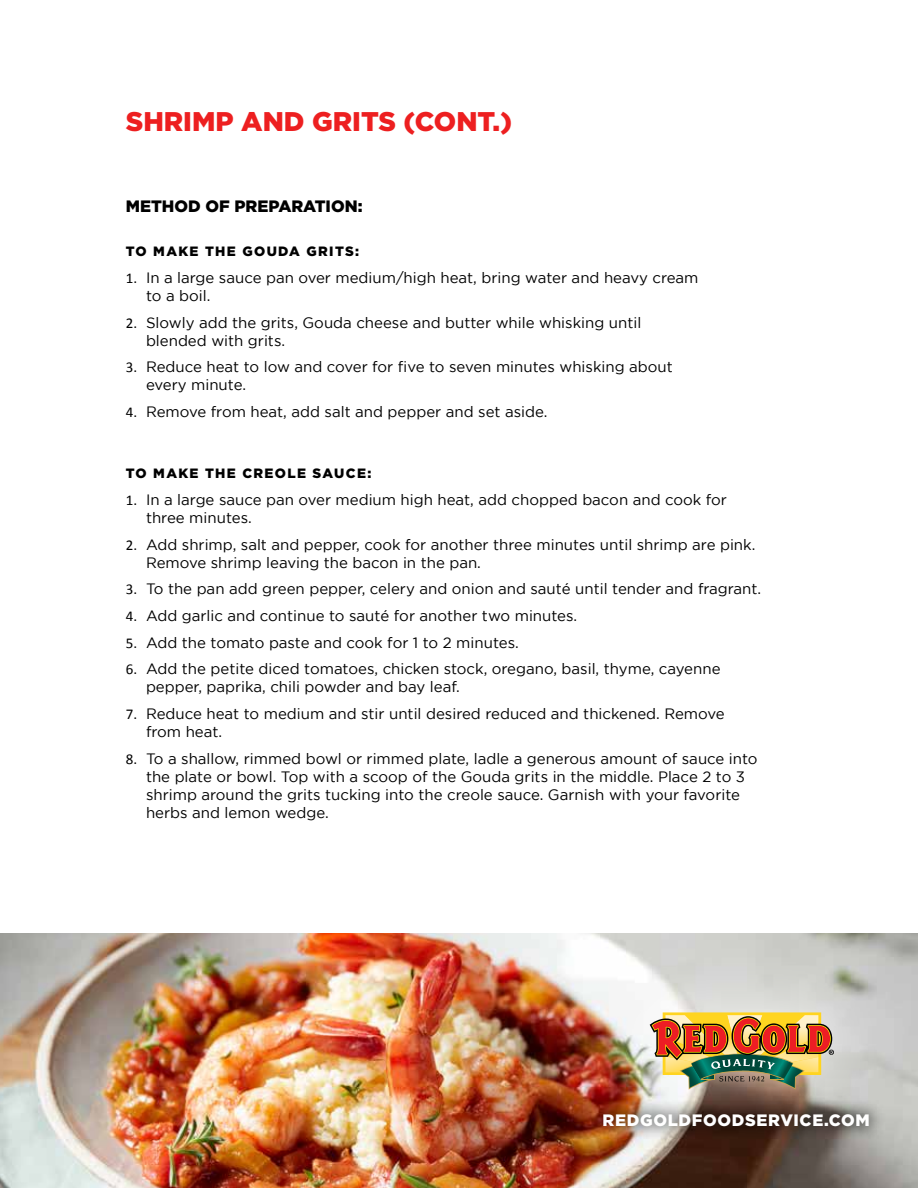
<style>
.page{position:relative;width:918px;height:1188px;background:#fff}
.page>*{position:absolute;margin:0;border:0;box-sizing:border-box;transform-origin:0 0}
.t1{font:900 27px "Gotham";color:#ed1f20}
.t2{font:900 16.5px "Gotham";letter-spacing:.04em;color:#fff}
.t3{font:900 16.5px "Gotham";color:#000}
.t4{font:15px/18px "Gotham";color:#000}
.t5{font:900 13.5px "Gotham";letter-spacing:.1em;color:#000}
.s1{font-family:"Calibri"}
</style>
<div class="page">
<img style="left:0;top:933px;width:918px;height:255px">
<div style="left:595px;top:952px;width:295px;height:191px;background:#fff;opacity:.75"></div>
<img style="left:650px;top:1012px;width:184px;height:78px">
<img style="left:588px;top:1099px;width:296px;height:42px">
<h1 class="t1" style="left:126px;top:106px;width:388px">SHRIMP AND GRITS (CONT.)</h1>
<p class="t3" style="left:126px;top:196px;width:238px">METHOD OF PREPARATION:</p>
<p class="t5" style="left:126px;top:244px;width:235px">TO MAKE THE GOUDA GRITS:</p>
<p class="t4" style="left:146px;top:269px;width:554px;text-indent:-20px"><span class="s1">1.</span> In a large sauce pan over medium/high heat, bring water and heavy cream to a boil.</p>
<p class="t4" style="left:146px;top:313px;width:497px;text-indent:-20px"><span class="s1">2.</span> Slowly add the grits, Gouda cheese and butter while whisking until blended with grits.</p>
<p class="t4" style="left:146px;top:358px;width:528px;text-indent:-20px"><span class="s1">3.</span> Reduce heat to low and cover for five to seven minutes whisking about every minute.</p>
<p class="t4" style="left:126px;top:402px;width:423px"><span class="s1">4.</span> Remove from heat, add salt and pepper and set aside.</p>
<p class="t5" style="left:126px;top:466px;width:247px">TO MAKE THE CREOLE SAUCE:</p>
<p class="t4" style="left:146px;top:491px;width:583px;text-indent:-20px"><span class="s1">1.</span> In a large sauce pan over medium high heat, add chopped bacon and cook for three minutes.</p>
<p class="t4" style="left:146px;top:535px;width:611px;text-indent:-20px"><span class="s1">2.</span> Add shrimp, salt and pepper, cook for another three minutes until shrimp are pink.<br>Remove shrimp leaving the bacon in the pan.</p>
<p class="t4" style="left:126px;top:580px;width:637px"><span class="s1">3.</span> To the pan add green pepper, celery and onion and sauté until tender and fragrant.</p>
<p class="t4" style="left:126px;top:606px;width:453px"><span class="s1">4.</span> Add garlic and continue to sauté for another two minutes.</p>
<p class="t4" style="left:126px;top:633px;width:395px"><span class="s1">5.</span> Add the tomato paste and cook for 1 to 2 minutes.</p>
<p class="t4" style="left:146px;top:660px;width:576px;text-indent:-20px"><span class="s1">6.</span> Add the petite diced tomatoes, chicken stock, oregano, basil, thyme, cayenne pepper, paprika, chili powder and bay leaf.</p>
<p class="t4" style="left:146px;top:704px;width:580px;text-indent:-20px"><span class="s1">7.</span> Reduce heat to medium and stir until desired reduced and thickened. Remove from heat.</p>
<p class="t4" style="left:146px;top:749px;width:613px;text-indent:-20px"><span class="s1">8.</span> To a shallow, rimmed bowl or rimmed plate, ladle a generous amount of sauce into the plate or bowl. Top with a scoop of the Gouda grits in the middle. Place 2 to 3 shrimp around the grits tucking into the creole sauce. Garnish with your favorite herbs and lemon wedge.</p>
<p class="t2" style="left:603px;top:1110px;width:269px">REDGOLDFOODSERVICE.COM</p>
</div>
